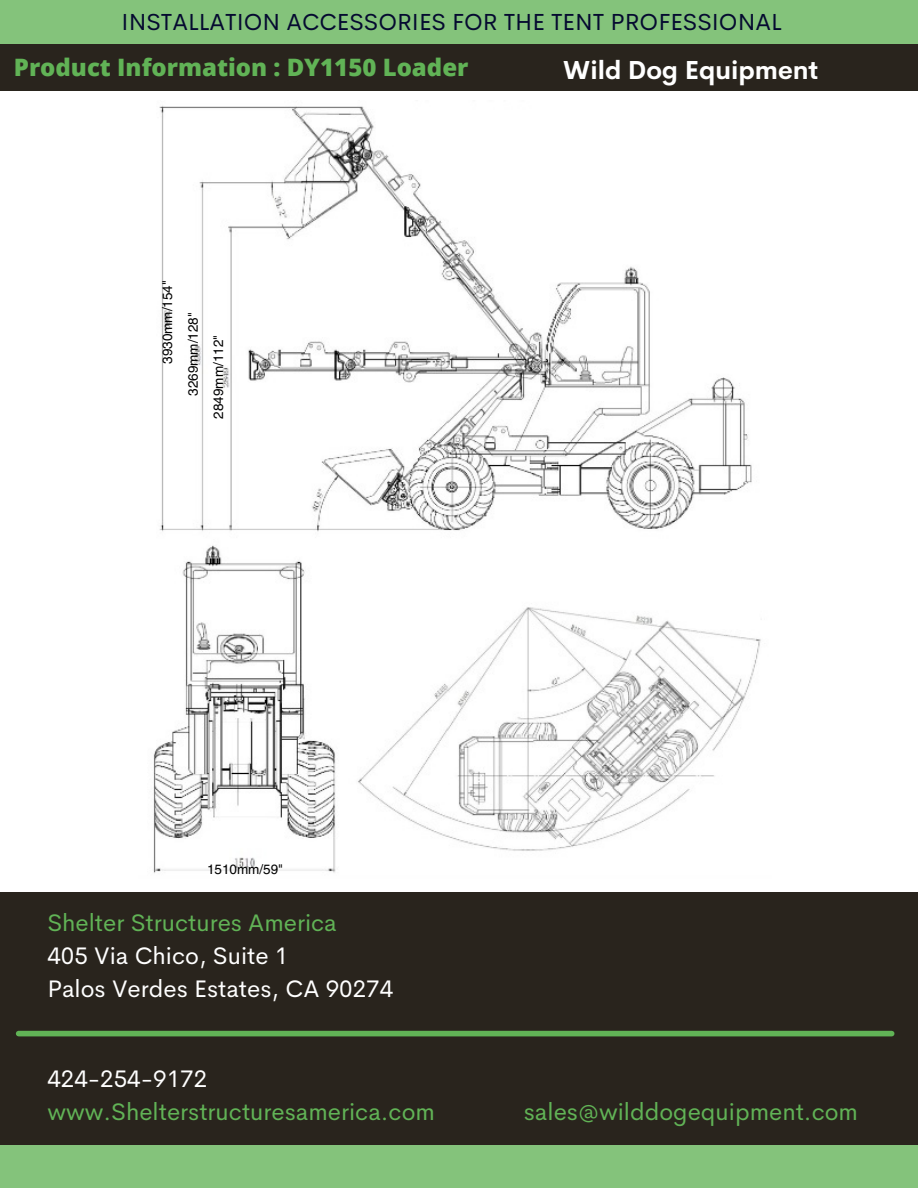
<style>
.page{position:relative;width:918px;height:1188px;background:#fff}
.page>*{position:absolute;margin:0;border:0;box-sizing:border-box;transform-origin:0 0}
.t1{font:700 25.5px "Cerebri Sans";color:#fff}
.t2{font:24px "Cerebri Sans";color:#61b356}
.t3{font:24px "Cerebri Sans";color:#fff}
.t4{font:800 24px "Open Sans";color:#61b356}
.t5{font:23.25px "Cerebri Sans";color:#050a30}
.t6{font:13.5px "Helvetica LT Pro";color:#000}
</style>
<div class="page">
<div style="left:0;top:1145px;width:918px;height:43px;background:#84c37b"></div>
<div style="left:0;top:893px;width:918px;height:252px;background:#29241d"></div>
<div style="left:0;top:0;width:918px;height:47px;background:#84c37b"></div>
<div style="left:0;top:45px;width:918px;height:46px;background:#29241d"></div>
<div style="left:19px;top:1031px;width:873px;height:5px;background:#61b356"></div>
<img style="left:153px;top:105px;width:608px;height:768px">
<p class="t5" style="left:122px;top:7px;width:662px">INSTALLATION ACCESSORIES FOR THE TENT PROFESSIONAL</p>
<p class="t4" style="left:14px;top:51px;width:456px">Product Information : DY1150 Loader</p>
<p class="t1" style="left:563px;top:54px;width:257px">Wild Dog Equipment</p>
<p class="t6" style="left:162px;top:364px;width:85px;rotate:-90deg">3930mm/154"</p>
<p class="t6" style="left:188px;top:396px;width:85px;rotate:-90deg">3269mm/128"</p>
<p class="t6" style="left:214px;top:419px;width:85px;rotate:-90deg">2849mm/112"</p>
<p class="t6" style="left:207px;top:864px;width:78px">1510mm/59"</p>
<p class="t2" style="left:47px;top:907px;width:291px">Shelter Structures America</p>
<p class="t3" style="left:47px;top:940px;width:243px">405 Via Chico, Suite 1</p>
<p class="t3" style="left:47px;top:973px;width:347px">Palos Verdes Estates, CA 90274</p>
<p class="t3" style="left:47px;top:1063px;width:161px">424-254-9172</p>
<p class="t2" style="left:47px;top:1096px;width:389px">www.Shelterstructuresamerica.com</p>
<p class="t2" style="left:524px;top:1096px;width:336px">sales@wilddogequipment.com</p>
</div>
